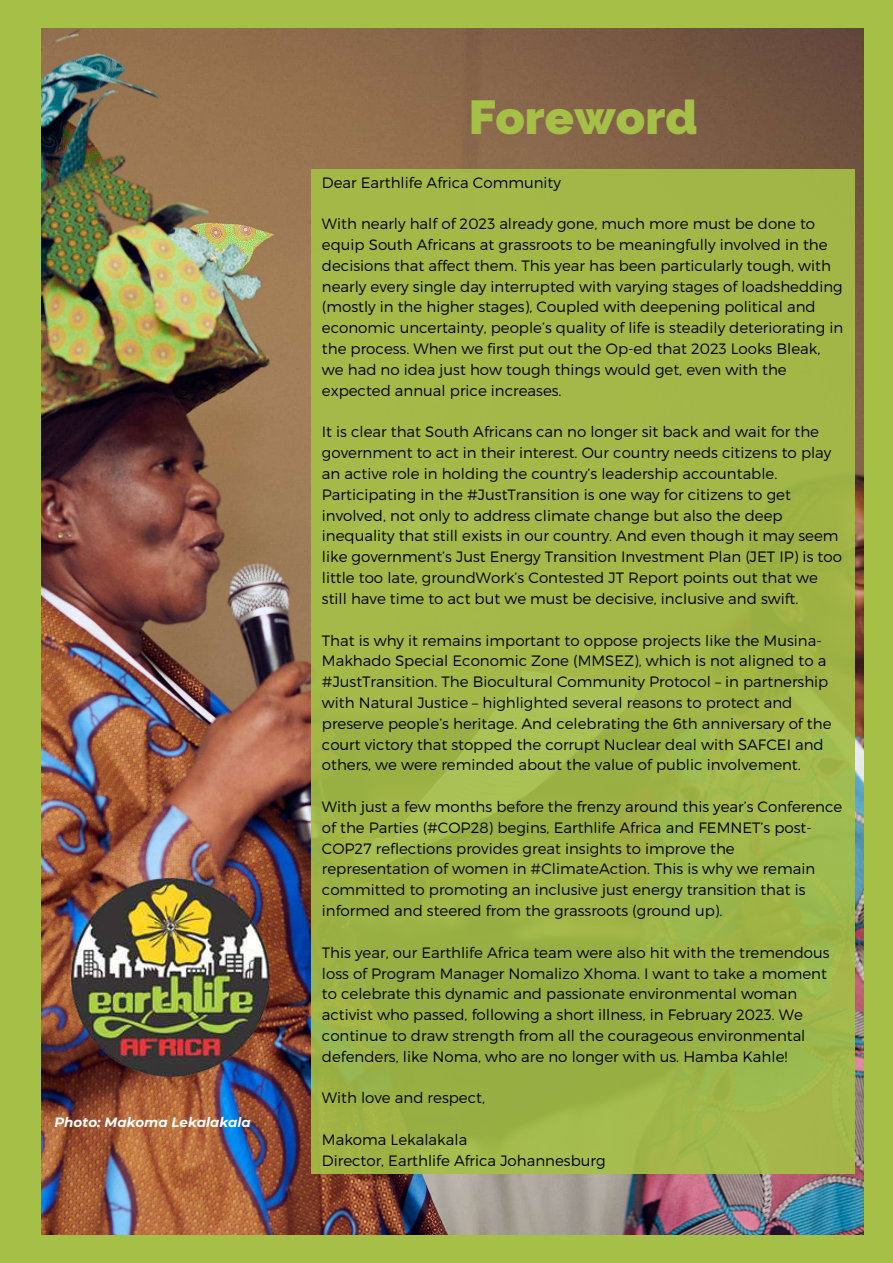
<style>
.page{position:relative;width:893px;height:1263px;background:#a5bf47}
.page>*{position:absolute;margin:0;border:0;box-sizing:border-box;transform-origin:0 0}
.t1{font:800 48px "Raleway";color:#a5bf47}
.t2{font:300 15px/20.9px "Montserrat";color:#000}
.t3{font:italic 700 13.5px "Montserrat";color:#fff}
</style>
<div class="page">
<img style="left:42px;top:29px;width:821px;height:1205px">
<img style="left:71px;top:879px;width:198px;height:198px">
<div style="left:311px;top:169px;width:544px;height:1005px;background:#a2b747"></div>
<p class="t3" style="left:54px;top:1113px;width:198px">Photo: Makoma Lekalakala</p>
<h1 class="t1" style="left:469px;top:89px;width:230px">Foreword</h1>
<p class="t2" style="left:322px;top:171px;width:240px">Dear Earthlife Africa Community</p>
<p class="t2" style="left:322px;top:213px;width:523px">With nearly half of 2023 already gone, much more must be done to equip South Africans at grassroots to be meaningfully involved in the decisions that affect them. This year has been particularly tough, with nearly every single day interrupted with varying stages of loadshedding (mostly in the higher stages), Coupled with deepening political and economic uncertainty, people’s quality of life is steadily deteriorating in the process. When we first put out the Op-ed that 2023 Looks Bleak, we had no idea just how tough things would get, even with the expected annual price increases.</p>
<p class="t2" style="left:322px;top:421px;width:521px">It is clear that South Africans can no longer sit back and wait for the government to act in their interest. Our country needs citizens to play an active role in holding the country’s leadership accountable.<br>Participating in the #JustTransition is one way for citizens to get involved, not only to address climate change but also the deep inequality that still exists in our country. And even though it may seem like government’s Just Energy Transition Investment Plan (JET IP) is too little too late, groundWork’s Contested JT Report points out that we still have time to act but we must be decisive, inclusive and swift.</p>
<p class="t2" style="left:322px;top:629px;width:511px">That is why it remains important to oppose projects like the Musina-Makhado Special Economic Zone (MMSEZ), which is not aligned to a #JustTransition. The Biocultural Community Protocol – in partnership with Natural Justice – highlighted several reasons to protect and preserve people’s heritage. And celebrating the 6th anniversary of the court victory that stopped the corrupt Nuclear deal with SAFCEI and others, we were reminded about the value of public involvement.</p>
<p class="t2" style="left:322px;top:795px;width:522px">With just a few months before the frenzy around this year’s Conference of the Parties (#COP28) begins, Earthlife Africa and FEMNET’s post-COP27 reflections provides great insights to improve the representation of women in #ClimateAction. This is why we remain committed to promoting an inclusive just energy transition that is informed and steered from the grassroots (ground up).</p>
<p class="t2" style="left:322px;top:941px;width:509px">This year, our Earthlife Africa team were also hit with the tremendous loss of Program Manager Nomalizo Xhoma. I want to take a moment to celebrate this dynamic and passionate environmental woman activist who passed, following a short illness, in February 2023. We continue to draw strength from all the courageous environmental defenders, like Noma, who are no longer with us. Hamba Kahle!</p>
<p class="t2" style="left:322px;top:1087px;width:164px">With love and respect,</p>
<p class="t2" style="left:322px;top:1128px;width:285px">Makoma Lekalakala<br>Director, Earthlife Africa Johannesburg</p>
</div>
